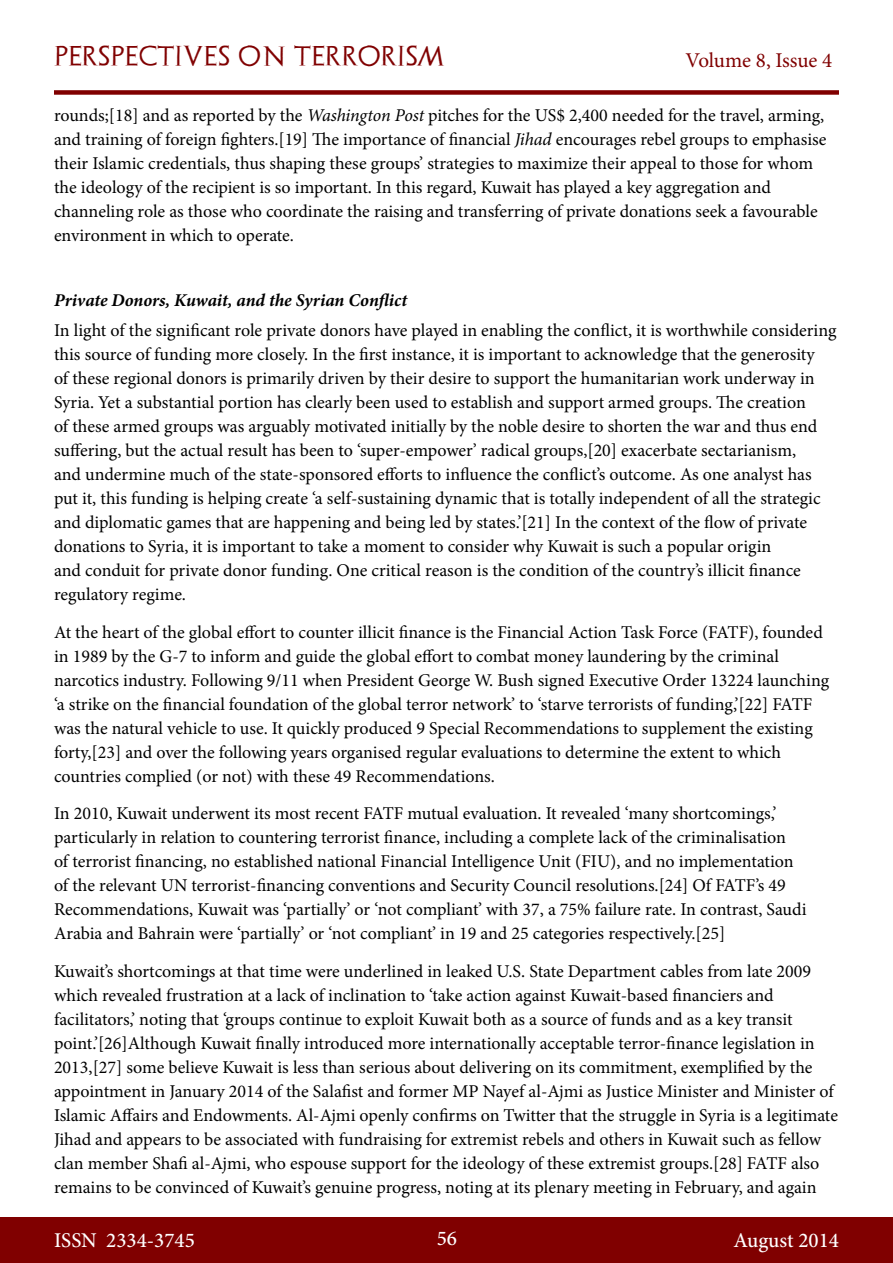
<style>
.page{position:relative;width:893px;height:1263px;background:#fff}
.page>*{position:absolute;margin:0;border:0;box-sizing:border-box;transform-origin:0 0}
.t1{font:500 21px "Minion Pro";color:#fff}
.t2{font:21px "Archeologicaps";letter-spacing:.045em;color:#800000}
.t3{font:21px "Minion Pro";letter-spacing:-.005em;color:#800000}
.t4{font:18px/24px "Minion Pro";letter-spacing:-.005em;color:#000}
.t5{font:italic 700 18px "Minion Pro";letter-spacing:-.005em;color:#000}
.s1{font-style:italic}
</style>
<div class="page">
<div style="left:0;top:1217px;width:893px;height:46px;background:#800000"></div>
<div style="left:54px;top:90px;width:785px;height:5px;background:#800000"></div>
<p class="t2" style="left:54px;top:43px;width:392px">PERSPECTIVES ON TERRORISM</p>
<p class="t3" style="left:686px;top:46px;width:148px">Volume 8, Issue 4</p>
<p class="t4" style="left:54px;top:103px;width:774px">rounds;[18] and as reported by the <span class="s1">Washington Post</span> pitches for the US$ 2,400 needed for the travel, arming, and training of foreign fighters.[19] The importance of financial <span class="s1">Jihad</span> encourages rebel groups to emphasise their Islamic credentials, thus shaping these groups’ strategies to maximize their appeal to those for whom the ideology of the recipient is so important. In this regard, Kuwait has played a key aggregation and channeling role as those who coordinate the raising and transferring of private donations seek a favourable environment in which to operate.</p>
<p class="t5" style="left:54px;top:287px;width:355px">Private Donors, Kuwait, and the Syrian Conflict</p>
<p class="t4" style="left:54px;top:319px;width:784px">In light of the significant role private donors have played in enabling the conflict, it is worthwhile considering this source of funding more closely. In the first instance, it is important to acknowledge that the generosity<br>of these regional donors is primarily driven by their desire to support the humanitarian work underway in Syria. Yet a substantial portion has clearly been used to establish and support armed groups. The creation<br>of these armed groups was arguably motivated initially by the noble desire to shorten the war and thus end suffering, but the actual result has been to ‘super-empower’ radical groups,[20] exacerbate sectarianism,<br>and undermine much of the state-sponsored efforts to influence the conflict’s outcome. As one analyst has put it, this funding is helping create ‘a self-sustaining dynamic that is totally independent of all the strategic and diplomatic games that are happening and being led by states.’[21] In the context of the flow of private donations to Syria, it is important to take a moment to consider why Kuwait is such a popular origin<br>and conduit for private donor funding. One critical reason is the condition of the country’s illicit finance regulatory regime.</p>
<p class="t4" style="left:54px;top:620px;width:777px">At the heart of the global effort to counter illicit finance is the Financial Action Task Force (FATF), founded in 1989 by the G-7 to inform and guide the global effort to combat money laundering by the criminal narcotics industry. Following 9/11 when President George W. Bush signed Executive Order 13224 launching ‘a strike on the financial foundation of the global terror network’ to ‘starve terrorists of funding,’[22] FATF was the natural vehicle to use. It quickly produced 9 Special Recommendations to supplement the existing forty,[23] and over the following years organised regular evaluations to determine the extent to which countries complied (or not) with these 49 Recommendations.</p>
<p class="t4" style="left:54px;top:802px;width:754px">In 2010, Kuwait underwent its most recent FATF mutual evaluation. It revealed ‘many shortcomings,’ particularly in relation to countering terrorist finance, including a complete lack of the criminalisation<br>of terrorist financing, no established national Financial Intelligence Unit (FIU), and no implementation of the relevant UN terrorist-financing conventions and Security Council resolutions.[24] Of FATF’s 49<br>Recommendations, Kuwait was ‘partially’ or ‘not compliant’ with 37, a 75% failure rate. In contrast, Saudi Arabia and Bahrain were ‘partially’ or ‘not compliant’ in 19 and 25 categories respectively.[25]</p>
<p class="t4" style="left:54px;top:959px;width:785px">Kuwait’s shortcomings at that time were underlined in leaked U.S. State Department cables from late 2009 which revealed frustration at a lack of inclination to ‘take action against Kuwait-based financiers and facilitators,’ noting that ‘groups continue to exploit Kuwait both as a source of funds and as a key transit point.’[26]Although Kuwait finally introduced more internationally acceptable terror-finance legislation in 2013,[27] some believe Kuwait is less than serious about delivering on its commitment, exemplified by the appointment in January 2014 of the Salafist and former MP Nayef al-Ajmi as Justice Minister and Minister of Islamic Affairs and Endowments. Al-Ajmi openly confirms on Twitter that the struggle in Syria is a legitimate Jihad and appears to be associated with fundraising for extremist rebels and others in Kuwait such as fellow clan member Shafi al-Ajmi, who espouse support for the ideology of these extremist groups.[28] FATF also remains to be convinced of Kuwait’s genuine progress, noting at its plenary meeting in February, and again</p>
<p class="t1" style="left:54px;top:1226px;width:142px">ISSN 2334-3745</p>
<p class="t1" style="left:437px;top:1224px;width:22px">56</p>
<p class="t1" style="left:733px;top:1226px;width:107px">August 2014</p>
</div>
